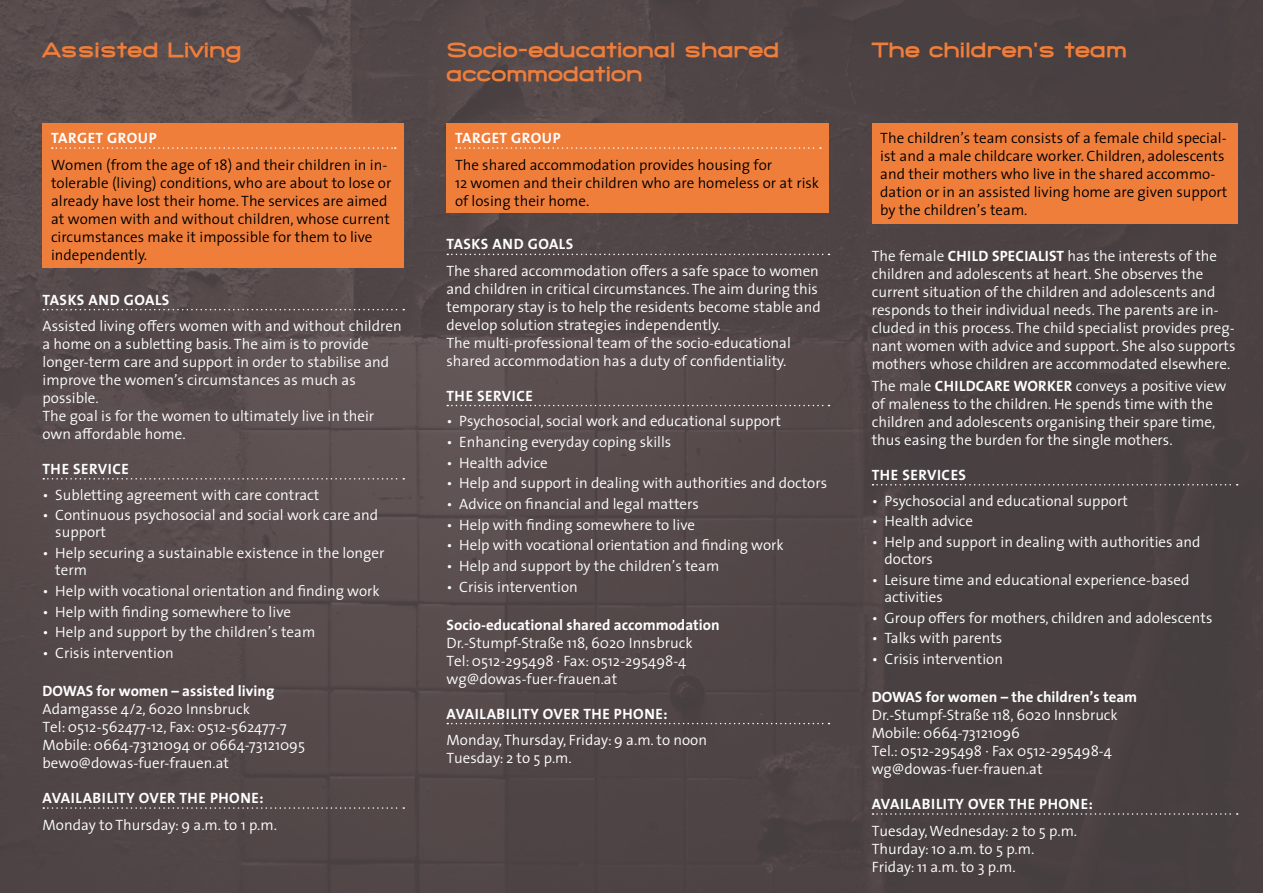
<style>
.page{position:relative;width:1263px;height:893px;background:#fff}
.page>*{position:absolute;margin:0;border:0;box-sizing:border-box;transform-origin:0 0}
.t1{font:800 21px/24px "SF Grandezza";letter-spacing:.01em;color:#f07e3b}
.t2{font:300 15px/18px "The Sans";color:#fff}
.t3{font:300 15px/18px "The Sans";color:#000}
.t4{font:700 15px "The Sans";letter-spacing:.035em;color:#fff}
.t5{font:700 15px "The Sans";color:#fff}
.s1{font-weight:700}
</style>
<div class="page">
<img style="left:0;top:0;width:1263px;height:893px">
<div style="left:43px;top:123px;width:361px;height:145px;background:#f07e3b"></div>
<svg style="left:52px;top:147px;width:344px;height:2px"></svg>
<svg style="left:43px;top:309px;width:361px;height:1px"></svg>
<svg style="left:43px;top:478px;width:361px;height:2px"></svg>
<svg style="left:43px;top:807px;width:361px;height:2px"></svg>
<svg style="left:447px;top:254px;width:382px;height:1px"></svg>
<svg style="left:447px;top:405px;width:382px;height:1px"></svg>
<svg style="left:447px;top:723px;width:382px;height:1px"></svg>
<div style="left:446px;top:123px;width:383px;height:90px;background:#f07e3b"></div>
<svg style="left:456px;top:147px;width:365px;height:2px"></svg>
<svg style="left:872px;top:484px;width:366px;height:1px"></svg>
<svg style="left:872px;top:813px;width:366px;height:2px"></svg>
<div style="left:872px;top:123px;width:365px;height:101px;background:#f07e3b"></div>
<h1 class="t1" style="left:43px;top:38px;width:200px">Assisted Living</h1>
<h1 class="t1" style="left:872px;top:38px;width:256px">The children’s team</h1>
<h1 class="t1" style="left:446px;top:38px;width:334px">Socio-educational shared accommodation</h1>
<p class="t4" style="left:51px;top:125px;width:107px">TARGET GROUP</p>
<p class="t3" style="left:51px;top:155px;width:342px">Women (from the age of 18) and their children in in&shy;tolerable (living) conditions, who are about to lose or already have lost their home. The services are aimed at women with and without children, whose current circumstances make it impossible for them to live independently.</p>
<p class="t4" style="left:43px;top:287px;width:128px">TASKS AND GOALS</p>
<p class="t2" style="left:43px;top:317px;width:361px">Assisted living offers women with and without children a home on a subletting basis. The aim is to provide longer-term care and support in order to stabilise and improve the women’s circumstances as much as possible.<br>The goal is for the women to ultimately live in their own affordable home.</p>
<p class="t4" style="left:43px;top:456px;width:88px">THE SERVICE</p>
<p class="t2" style="left:43px;top:485px;width:278px">• Subletting agreement with care contract</p>
<p class="t2" style="left:55px;top:506px;width:324px;line-height:17.2px;text-indent:-13px">• Continuous psychosocial and social work care and support</p>
<p class="t2" style="left:55px;top:544px;width:331px;line-height:17.2px;text-indent:-13px">• Help securing a sustainable existence in the longer term</p>
<p class="t2" style="left:43px;top:581px;width:339px">• Help with vocational orientation and finding work</p>
<p class="t2" style="left:43px;top:602px;width:250px">• Help with finding somewhere to live</p>
<p class="t2" style="left:43px;top:623px;width:274px">• Help and support by the children’s team</p>
<p class="t2" style="left:43px;top:643px;width:133px">• Crisis intervention</p>
<p class="t5" style="left:43px;top:679px;width:233px">DOWAS FOR WOMEN – ASSISTED LIVING</p>
<p class="t2" style="left:43px;top:700px;width:264px">Adamgasse 4/2, 6020 Innsbruck<br>Tel: 0512-562477-12, Fax: 0512-562477-7<br>Mobile: 0664-73121094 or 0664-73121095 bewo@dowas-fuer-frauen.at</p>
<p class="t4" style="left:43px;top:785px;width:222px">AVAILABILITY OVER THE PHONE:</p>
<p class="t2" style="left:43px;top:815px;width:236px">Monday to Thursday: 9 a.m. to 1 p.m.</p>
<p class="t4" style="left:455px;top:125px;width:107px">TARGET GROUP</p>
<p class="t3" style="left:455px;top:155px;width:366px">The shared accommodation provides housing for<br>12 women and their children who are homeless or at risk of losing their home.</p>
<p class="t4" style="left:447px;top:232px;width:128px">TASKS AND GOALS</p>
<p class="t2" style="left:446px;top:261px;width:376px">The shared accommodation offers a safe space to women and children in critical circumstances. The aim during this temporary stay is to help the residents become stable and develop solution strategies independently.<br>The multi-professional team of the socio-educational shared accommodation has a duty of confidentiality.</p>
<p class="t4" style="left:447px;top:383px;width:88px">THE SERVICE</p>
<p class="t2" style="left:446px;top:412px;width:336px">• Psychosocial, social work and educational support</p>
<p class="t2" style="left:446px;top:432px;width:226px">• Enhancing everyday coping skills</p>
<p class="t2" style="left:446px;top:453px;width:103px">• Health advice</p>
<p class="t2" style="left:446px;top:474px;width:382px">• Help and support in dealing with authorities and doctors</p>
<p class="t2" style="left:446px;top:494px;width:254px">• Advice on financial and legal matters</p>
<p class="t2" style="left:446px;top:515px;width:250px">• Help with finding somewhere to live</p>
<p class="t2" style="left:446px;top:536px;width:339px">• Help with vocational orientation and finding work</p>
<p class="t2" style="left:446px;top:556px;width:274px">• Help and support by the children’s team</p>
<p class="t2" style="left:446px;top:577px;width:133px">• Crisis intervention</p>
<p class="t5" style="left:446px;top:612px;width:275px">SOCIO-EDUCATIONAL SHARED ACCOMMODATION</p>
<p class="t2" style="left:446px;top:633px;width:248px">Dr.-Stumpf-Straße 118, 6020 Innsbruck<br>Tel: 0512-295498 · Fax: 0512-295498-4 wg@dowas-fuer-frauen.at</p>
<p class="t4" style="left:447px;top:701px;width:222px">AVAILABILITY OVER THE PHONE:</p>
<p class="t2" style="left:446px;top:731px;width:262px">Monday, Thursday, Friday: 9 a.m. to noon<br>Tuesday: 2 to 5 p.m.</p>
<p class="t3" style="left:880px;top:129px;width:349px">The children’s team consists of a female child special&shy;ist and a male childcare worker. Children, adolescents and their mothers who live in the shared accommo&shy;dation or in an assisted living home are given support by the children’s team.</p>
<p class="t2" style="left:872px;top:246px;width:365px">The female <span class="s1">CHILD SPECIALIST</span> has the interests of the children and adolescents at heart. She observes the current situation of the children and adolescents and responds to their individual needs. The parents are in&shy;cluded in this process. The child specialist provides preg&shy;nant women with advice and support. She also supports mothers whose children are accommodated elsewhere.</p>
<p class="t2" style="left:872px;top:377px;width:356px">The male <span class="s1">CHILDCARE WORKER</span> conveys a positive view of maleness to the children. He spends time with the children and adolescents organising their spare time, thus easing the burden for the single mothers.</p>
<p class="t4" style="left:872px;top:462px;width:96px">THE SERVICES</p>
<p class="t2" style="left:872px;top:491px;width:258px">• Psychosocial and educational support</p>
<p class="t2" style="left:872px;top:512px;width:103px">• Health advice</p>
<p class="t2" style="left:884px;top:533px;width:318px;line-height:17.2px;text-indent:-13px">• Help and support in dealing with authorities and doctors</p>
<p class="t2" style="left:884px;top:571px;width:306px;line-height:17.2px;text-indent:-13px">• Leisure time and educational experience-based activities</p>
<p class="t2" style="left:872px;top:608px;width:342px">• Group offers for mothers, children and adolescents</p>
<p class="t2" style="left:872px;top:629px;width:132px">• Talks with parents</p>
<p class="t2" style="left:872px;top:649px;width:133px">• Crisis intervention</p>
<p class="t5" style="left:872px;top:685px;width:267px">DOWAS FOR WOMEN – THE CHILDREN’S TEAM</p>
<p class="t2" style="left:872px;top:706px;width:248px">Dr.-Stumpf-Straße 118, 6020 Innsbruck<br>Mobile: 0664-73121096<br>Tel.: 0512-295498 · Fax 0512-295498-4 wg@dowas-fuer-frauen.at</p>
<p class="t4" style="left:872px;top:791px;width:222px">AVAILABILITY OVER THE PHONE:</p>
<p class="t2" style="left:872px;top:821px;width:207px">Tuesday, Wednesday: 2 to 5 p.m.<br>Thurday: 10 a.m. to 5 p.m.<br>Friday: 11 a.m. to 3 p.m.</p>
</div>
